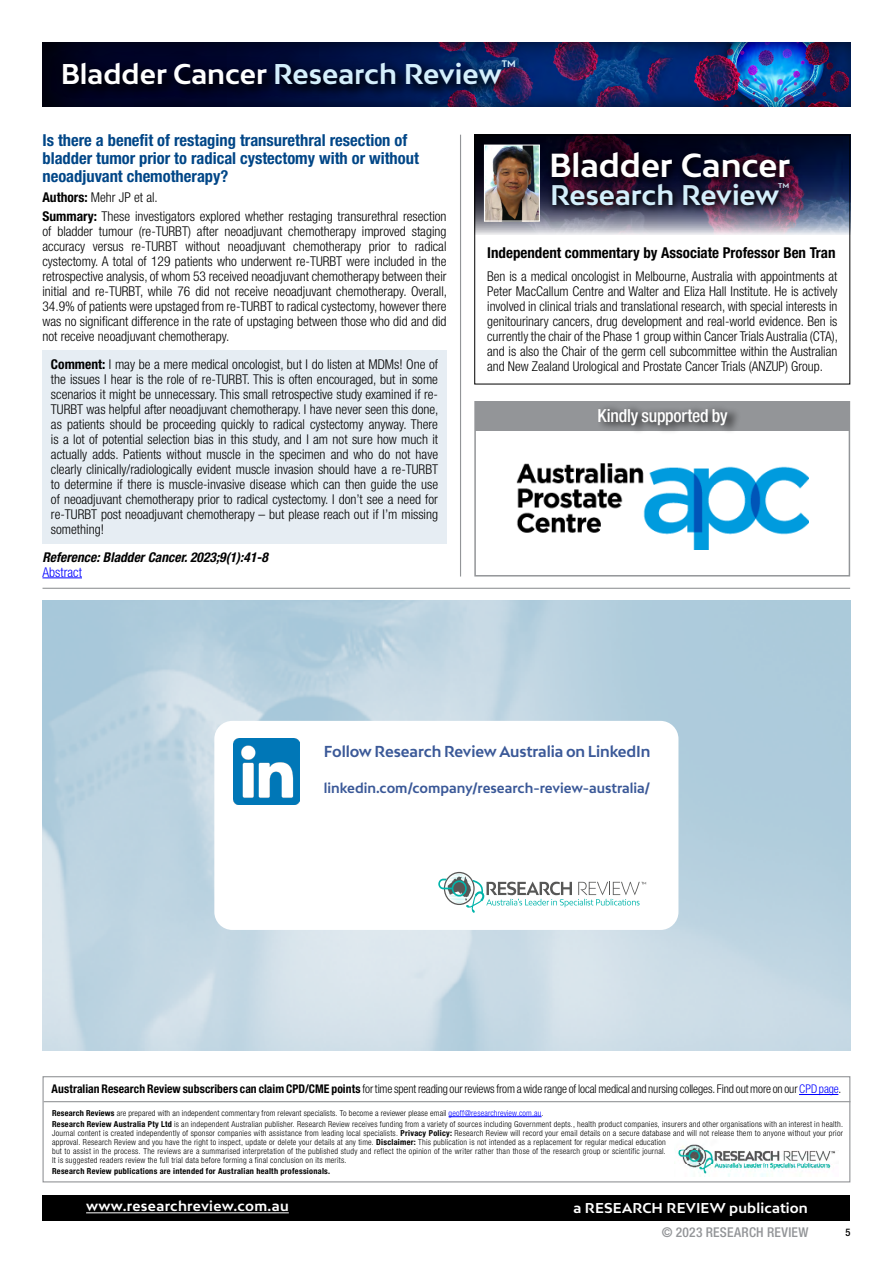
<style>
.page{position:relative;width:893px;height:1263px;background:#fff}
.page>*{position:absolute;margin:0;border:0;box-sizing:border-box;transform-origin:0 0}
.t1{font:700 31.5px "Bw Mitga";color:#fff}
.t2{font:700 27px "Bw Mitga";color:#d4effc}
.t3{font:700 26.85px "Bw Mitga";letter-spacing:-.005em;color:#d4effc}
.t4{font:700 21px "Bw Mitga";letter-spacing:-.005em;color:#fff}
.t5{font:500 condensed 18px "Helvetica Neue LT Pro";letter-spacing:-.01em;color:#fff}
.t6{font:700 condensed 16.5px/18px "Helvetica Neue LT Pro";color:#004687}
.t7{font:700 condensed 15px "Helvetica Neue LT Pro";color:#000}
.t8{font:700 15px "Bw Mitga";letter-spacing:-.01em;color:#3b5998}
.t9{font:300 condensed 13.5px/15px "Helvetica Neue LT Pro";color:#000;text-align:justify}
.t10{font:700 13.5px "Bw Mitga";letter-spacing:.01em;color:#fff}
.t11{font:700 13.5px "Bw Mitga";color:#3b5998;scale:.96 1}
.t12{font:italic 700 condensed 13.5px "Helvetica Neue LT Pro";color:#000}
.t13{font:500 condensed 13.5px "Helvetica Neue LT Pro";letter-spacing:.02em;color:#939598}
.t14{font:300 condensed 13.5px "Helvetica Neue LT Pro";color:#00f}
.t15{font:300 condensed 12px "Helvetica Neue LT Pro";letter-spacing:-.01em;color:#000}
.t16{font:500 condensed 10.5px "Helvetica Neue LT Pro";color:#000}
.t17{font:700 9px "Bw Mitga";color:#d4effc;scale:.95 1}
.t18{font:300 condensed 8.25px/9px "Helvetica Neue LT Pro";letter-spacing:.025em;color:#000}
.t19{font:700 condensed 8.25px "Helvetica Neue LT Pro";letter-spacing:.03em;color:#000}
.t20{font:700 6.75px "Bw Mitga";color:#d4effc}
.t21{font:700 4.5px "Bw Mitga";color:#e6edf3}
.s1{color:#fff}
.s2{color:#ccdae7}
.s3{font-weight:700}
.s4{color:#00f}
</style>
<div class="page">
<div style="left:43px;top:1195px;width:807px;height:25px;background:#000"></div>
<hr style="left:86px;top:1212px;width:203px;height:1px;background:#fff">
<hr style="left:449px;top:1116px;width:93px;height:1px;background:#00f">
<hr style="left:799px;top:1094px;width:39px;height:1px;background:#00f">
<div style="left:43px;top:1076px;width:807px;height:106px;border:1px solid #939598"></div>
<hr style="left:44px;top:1101px;width:806px;height:1px;background:#939598">
<img style="left:678px;top:1144px;width:158px;height:32px">
<img style="left:42px;top:43px;width:808px;height:63px">
<div style="left:48px;top:45px;width:482px;height:55px;background:#000;opacity:.75"></div>
<hr style="left:460px;top:135px;width:1px;height:441px;background:#939598">
<img style="left:476px;top:137px;width:372px;height:98px">
<div style="left:539px;top:170px;width:263px;height:49px;background:#000;opacity:.75"></div>
<div style="left:535px;top:136px;width:270px;height:57px;background:#000;opacity:.75"></div>
<div style="left:474px;top:135px;width:376px;height:249px;border:1px solid #000"></div>
<img style="left:486px;top:147px;width:52px;height:73px">
<div style="left:484px;top:145px;width:56px;height:77px;border:1px solid #fff"></div>
<svg style="left:438px;top:872px;width:208px;height:41px"></svg>
<img style="left:234px;top:739px;width:65px;height:65px">
<div style="left:42px;top:351px;width:405px;height:193px;background:#e6edf3"></div>
<hr style="left:42px;top:577px;width:40px;height:1px;background:#00f">
<svg style="left:474px;top:401px;width:376px;height:175px"></svg>
<hr style="left:43px;top:588px;width:807px;height:1px;background:#939598">
<h2 class="t2" style="left:61px;top:56px;width:442px"><span class="s1">Bladder Cancer</span> Research Review</h2>
<p class="t17" style="left:502px;top:58px;width:16px">TM</p>
<h3 class="t4" style="left:64px;top:61px;width:385px">Title of Publication <span class="s2">Research Review</span></h3>
<p class="t21" style="left:447px;top:64px;width:9px">TM</p>
<p class="t6" style="left:42px;top:131px;width:378px">Is there a benefit of restaging transurethral resection of bladder tumor prior to radical cystectomy with or without neoadjuvant chemotherapy?</p>
<p class="t9" style="left:42px;top:187px;width:406px;line-height:19.2px"><span class="s3">Authors:</span> Mehr JP et al.<br><span class="s3">Summary:</span> These investigators explored whether restaging transurethral resection</p>
<p class="t9" style="left:42px;top:224px;width:406px">of bladder tumour (re-TURBT) after neoadjuvant chemotherapy improved staging accuracy versus re-TURBT without neoadjuvant chemotherapy prior to radical cystectomy. A total of 129 patients who underwent re-TURBT were included in the retrospective analysis, of whom 53 received neoadjuvant chemotherapy between their initial and re-TURBT, while 76 did not receive neoadjuvant chemotherapy. Overall, 34.9% of patients were upstaged from re-TURBT to radical cystectomy, however there was no significant difference in the rate of upstaging between those who did and did not receive neoadjuvant chemotherapy.</p>
<p class="t9" style="left:51px;top:356px;width:389px"><span class="s3">Comment:</span> I may be a mere medical oncologist, but I do listen at MDMs! One of the issues I hear is the role of re-TURBT. This is often encouraged, but in some scenarios it might be unnecessary. This small retrospective study examined if re-TURBT was helpful after neoadjuvant chemotherapy. I have never seen this done, as patients should be proceeding quickly to radical cystectomy anyway. There is a lot of potential selection bias in this study, and I am not sure how much it actually adds. Patients without muscle in the specimen and who do not have clearly clinically/radiologically evident muscle invasion should have a re-TURBT to determine if there is muscle-invasive disease which can then guide the use of neoadjuvant chemotherapy prior to radical cystectomy. I don’t see a need for re-TURBT post neoadjuvant chemotherapy – but please reach out if I’m missing something!</p>
<p class="t12" style="left:42px;top:548px;width:227px">Reference: Bladder Cancer. 2023;9(1):41-8</p>
<p class="t14" style="left:42px;top:564px;width:41px">Abstract</p>
<h1 class="t1" style="left:549px;top:144px;width:243px">Bladder Cancer</h1>
<h3 class="t3" style="left:550px;top:177px;width:231px">Research Review</h3>
<p class="t20" style="left:778px;top:181px;width:13px">TM</p>
<p class="t7" style="left:487px;top:243px;width:350px">Independent commentary by Associate Professor Ben Tran</p>
<p class="t9" style="left:487px;top:269px;width:352px">Ben is a medical oncologist in Melbourne, Australia with appointments at Peter MacCallum Centre and Walter and Eliza Hall Institute. He is actively involved in clinical trials and translational research, with special interests in genitourinary cancers, drug development and real-world evidence. Ben is currently the chair of the Phase 1 group within Cancer Trials Australia (CTA), and is also the Chair of the germ cell subcommittee within the Australian and New Zealand Urological and Prostate Cancer Trials (ANZUP) Group.</p>
<h3 class="t5" style="left:598px;top:405px;width:131px">Kindly supported by</h3>
<p class="t8" style="left:324px;top:741px;width:328px">Follow Research Review Australia on LinkedIn</p>
<p class="t11" style="left:324px;top:779px;width:342px">linkedin.com/company/research-review-australia/</p>
<p class="t15" style="left:52px;top:1082px;width:791px"><span class="s3">Australian Research Review subscribers can claim CPD/CME points</span> for time spent reading our reviews from a wide range of local medical and nursing colleges. Find out more on our <span class="s4">CPD page</span>.</p>
<p class="t18" style="left:52px;top:1107px;width:792px;line-height:11.1px"><span class="s3">Research Reviews</span> are prepared with an independent commentary from relevant specialists. To become a reviewer please email <span class="s4">geoff@researchreview.com.au</span>.<br><span class="s3">Research Review Australia Pty Ltd</span> is an independent Australian publisher. Research Review receives funding from a variety of sources including Government depts., health product companies, insurers and other organisations with an interest in health.</p>
<p class="t18" style="left:52px;top:1128px;width:792px">Journal content is created independently of sponsor companies with assistance from leading local specialists. <span class="s3">Privacy Policy:</span> Research Review will record your email details on a secure database and will not release them to anyone without your prior approval. Research Review and you have the right to inspect, update or delete your details at any time. <span class="s3">Disclaimer:</span> This publication is not intended as a replacement for regular medical education<br>but to assist in the process. The reviews are a summarised interpretation of the published study and reflect the opinion of the writer rather than those of the research group or scientific journal.<br>It is suggested readers review the full trial data before forming a final conclusion on its merits.</p>
<p class="t19" style="left:52px;top:1166px;width:280px">Research Review publications are intended for Australian health professionals.</p>
<p class="t10" style="left:86px;top:1197px;width:204px">www.researchreview.com.au</p>
<p class="t10" style="left:574px;top:1199px;width:236px">a RESEARCH REVIEW publication</p>
<p class="t13" style="left:662px;top:1224px;width:148px">© 2023 RESEARCH REVIEW</p>
<p class="t16" style="left:845px;top:1226px;width:7px">5</p>
</div>
